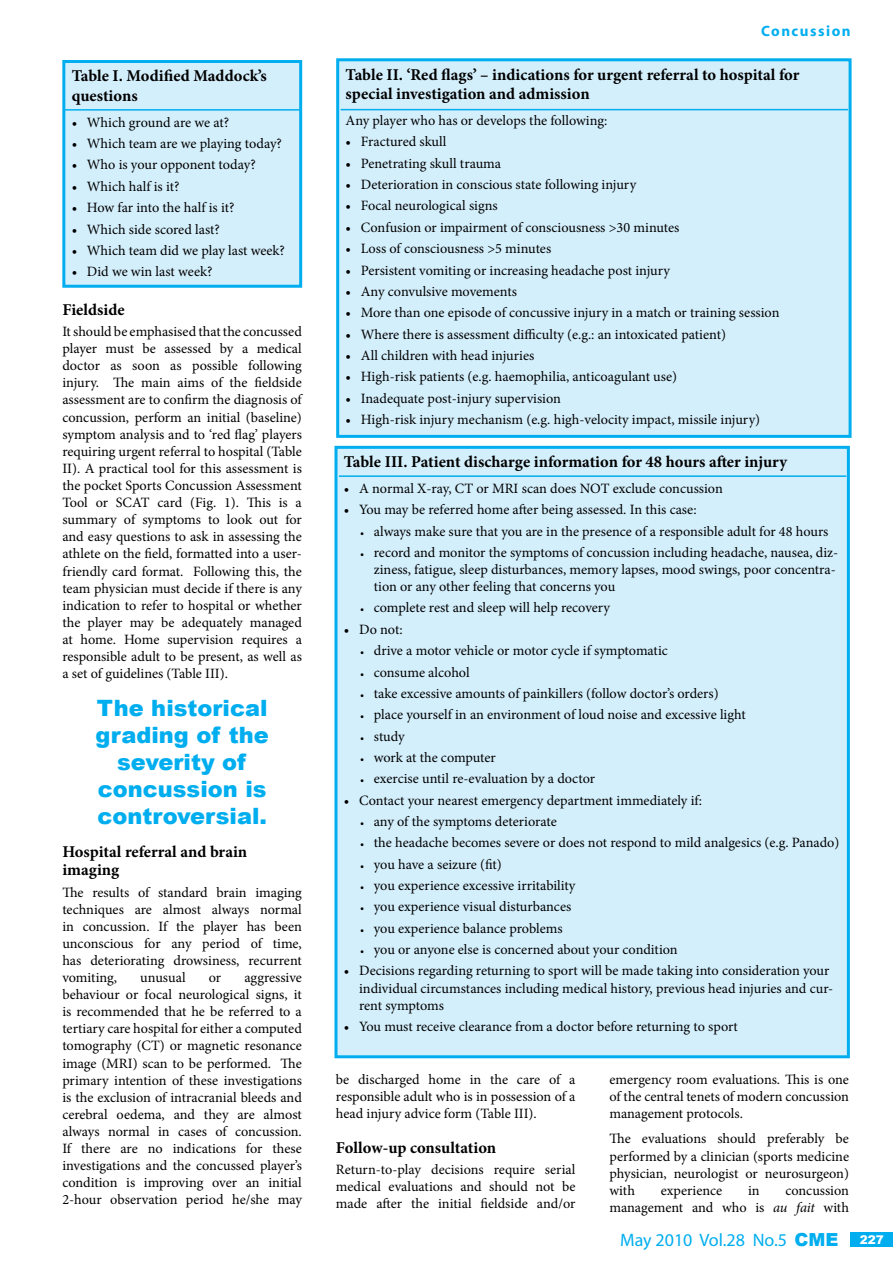
<style>
.page{position:relative;width:893px;height:1263px;background:#fff}
.page>*{position:absolute;margin:0;border:0;box-sizing:border-box;transform-origin:0 0}
.t1{font:900 22.5px/27px "Arial";color:#00aeef;text-align:center}
.t2{font:18px "Myriad";color:#00aeef}
.t3{font:700 16.5px/19.8px "Minion Pro";color:#000}
.t4{font:700 15px "Myriad";letter-spacing:.1em;color:#00aeef}
.t5{font:14.25px/17.1px "Minion Pro";color:#000;text-align:justify}
.t6{font:900 12px "Arial";color:#fff}
.s1{font-size:10.5px}
.s2{font-style:italic}
.s3{font-family:"Arial";font-weight:900}
</style>
<div class="page">
<div style="left:850px;top:1232px;width:43px;height:15px;background:#00aeef"></div>
<div style="left:64px;top:61px;width:237px;height:225px;background:#d4effc"></div>
<div style="left:62px;top:60px;width:240px;height:228px;border:3px solid #00aeef"></div>
<hr style="left:64px;top:109px;width:237px;height:2px;background:#00aeef">
<div style="left:338px;top:60px;width:512px;height:376px;background:#d4effc"></div>
<div style="left:336px;top:58px;width:516px;height:380px;border:3px solid #00aeef"></div>
<hr style="left:341px;top:109px;width:507px;height:1px;background:#00aeef">
<div style="left:336px;top:447px;width:512px;height:610px;background:#d4effc"></div>
<div style="left:334px;top:446px;width:516px;height:612px;border:3px solid #00aeef"></div>
<hr style="left:339px;top:475px;width:507px;height:2px;background:#00aeef">
<p class="t3" style="left:72px;top:66px;width:196px">Table I. Modified Maddock’s questions</p>
<p class="t5" style="left:72px;top:114px;width:159px">• Which ground are we at?</p>
<p class="t5" style="left:72px;top:135px;width:212px">• Which team are we playing today?</p>
<p class="t5" style="left:72px;top:156px;width:186px">• Who is your opponent today?</p>
<p class="t5" style="left:72px;top:178px;width:109px">• Which half is it?</p>
<p class="t5" style="left:72px;top:199px;width:164px">• How far into the half is it?</p>
<p class="t5" style="left:72px;top:220px;width:150px">• Which side scored last?</p>
<p class="t5" style="left:72px;top:242px;width:215px">• Which team did we play last week?</p>
<p class="t5" style="left:72px;top:263px;width:142px">• Did we win last week?</p>
<p class="t3" style="left:62px;top:299px;width:64px">Fieldside</p>
<p class="t5" style="left:62px;top:323px;width:241px">It should be emphasised that the concussed player must be assessed by a medical doctor as soon as possible following injury. The main aims of the fieldside assessment are to confirm the diagnosis of concussion, perform an initial (baseline) symptom analysis and to ‘red flag’ players requiring urgent referral to hospital (Table II). A practical tool for this assessment is the pocket Sports Concussion Assessment Tool or SCAT card (Fig. 1). This is a summary of symptoms to look out for and easy questions to ask in assessing the athlete on the field, formatted into a user&shy;friendly card format. Following this, the team physician must decide if there is any indication to refer to hospital or whether the player may be adequately managed at home. Home supervision requires a responsible adult to be present, as well as a set of guidelines (Table III).</p>
<h1 class="t1" style="left:96px;top:694px;width:175px">The historical grading of the severity of concussion is controversial.</h1>
<p class="t3" style="left:62px;top:843px;width:186px;line-height:18px">Hospital referral and brain imaging</p>
<p class="t5" style="left:62px;top:883px;width:241px">The results of standard brain imaging techniques are almost always normal in concussion. If the player has been unconscious for any period of time, has deteriorating drowsiness, recurrent vomiting,</p>
<p class="t5" style="left:140px;top:969px;width:47px">unusual</p>
<p class="t5" style="left:209px;top:969px;width:14px">or</p>
<p class="t5" style="left:62px;top:969px;width:241px;text-indent:182px">aggressive behaviour or focal neurological signs, it is recommended that he be referred to a tertiary care hospital for either a computed tomography (CT) or magnetic resonance image (MRI) scan to be performed. The primary intention of these investigations is the exclusion of intracranial bleeds and cerebral oedema, and they are almost always normal in cases of concussion.<br>If there are no indications for these investigations and the concussed player’s condition is improving over an initial 2-hour observation period he/she may</p>
<p class="t4" style="left:761px;top:24px;width:91px">Concussion</p>
<p class="t3" style="left:346px;top:64px;width:455px">Table II. ‘Red flags’ – indications for urgent referral to hospital for special investigation and admission</p>
<p class="t5" style="left:346px;top:112px;width:263px">Any player who has or develops the following:</p>
<p class="t5" style="left:346px;top:133px;width:102px">• Fractured skull</p>
<p class="t5" style="left:346px;top:155px;width:157px">• Penetrating skull trauma</p>
<p class="t5" style="left:346px;top:176px;width:292px">• Deterioration in conscious state following injury</p>
<p class="t5" style="left:346px;top:197px;width:154px">• Focal neurological signs</p>
<p class="t5" style="left:346px;top:219px;width:335px">• Confusion or impairment of consciousness &gt;30 minutes</p>
<p class="t5" style="left:346px;top:240px;width:207px">• Loss of consciousness &gt;5 minutes</p>
<p class="t5" style="left:346px;top:261px;width:326px">• Persistent vomiting or increasing headache post injury</p>
<p class="t5" style="left:346px;top:283px;width:173px">• Any convulsive movements</p>
<p class="t5" style="left:346px;top:304px;width:435px">• More than one episode of concussive injury in a match or training session</p>
<p class="t5" style="left:346px;top:326px;width:382px">• Where there is assessment difficulty (e.g.: an intoxicated patient)</p>
<p class="t5" style="left:346px;top:347px;width:190px">• All children with head injuries</p>
<p class="t5" style="left:346px;top:368px;width:333px">• High-risk patients (e.g. haemophilia, anticoagulant use)</p>
<p class="t5" style="left:346px;top:390px;width:217px">• Inadequate post-injury supervision</p>
<p class="t5" style="left:346px;top:411px;width:416px">• High-risk injury mechanism (e.g. high-velocity impact, missile injury)</p>
<p class="t3" style="left:344px;top:452px;width:445px">Table III. Patient discharge information for 48 hours after injury</p>
<p class="t5" style="left:344px;top:480px;width:380px">• A normal X-ray, CT or MRI scan does NOT exclude concussion</p>
<p class="t5" style="left:344px;top:501px;width:354px">• You may be referred home after being assessed. In this case:</p>
<p class="t5" style="left:360px;top:522px;width:470px"><span class="s1">•</span> always make sure that you are in the presence of a responsible adult for 48 hours</p>
<p class="t5" style="left:374px;top:544px;width:466px;text-align:left;text-indent:-14px"><span class="s1">•</span> record and monitor the symptoms of concussion including headache, nausea, diz&shy;ziness, fatigue, sleep disturbances, memory lapses, mood swings, poor concentra&shy;tion or any other feeling that concerns you</p>
<p class="t5" style="left:360px;top:599px;width:252px"><span class="s1">•</span> complete rest and sleep will help recovery</p>
<p class="t5" style="left:344px;top:621px;width:60px">• Do not:</p>
<p class="t5" style="left:360px;top:642px;width:309px"><span class="s1">•</span> drive a motor vehicle or motor cycle if symptomatic</p>
<p class="t5" style="left:360px;top:663px;width:111px"><span class="s1">•</span> consume alcohol</p>
<p class="t5" style="left:360px;top:685px;width:360px"><span class="s1">•</span> take excessive amounts of painkillers (follow doctor’s orders)</p>
<p class="t5" style="left:360px;top:706px;width:387px"><span class="s1">•</span> place yourself in an environment of loud noise and excessive light</p>
<p class="t5" style="left:360px;top:727px;width:46px"><span class="s1">•</span> study</p>
<p class="t5" style="left:360px;top:749px;width:137px"><span class="s1">•</span> work at the computer</p>
<p class="t5" style="left:360px;top:770px;width:236px"><span class="s1">•</span> exercise until re-evaluation by a doctor</p>
<p class="t5" style="left:344px;top:791px;width:360px">• Contact your nearest emergency department immediately if:</p>
<p class="t5" style="left:360px;top:813px;width:198px"><span class="s1">•</span> any of the symptoms deteriorate</p>
<p class="t5" style="left:360px;top:834px;width:481px"><span class="s1">•</span> the headache becomes severe or does not respond to mild analgesics (e.g. Panado)</p>
<p class="t5" style="left:360px;top:856px;width:143px"><span class="s1">•</span> you have a seizure (fit)</p>
<p class="t5" style="left:360px;top:877px;width:217px"><span class="s1">•</span> you experience excessive irritability</p>
<p class="t5" style="left:360px;top:898px;width:213px"><span class="s1">•</span> you experience visual disturbances</p>
<p class="t5" style="left:360px;top:920px;width:204px"><span class="s1">•</span> you experience balance problems</p>
<p class="t5" style="left:360px;top:941px;width:319px"><span class="s1">•</span> you or anyone else is concerned about your condition</p>
<p class="t5" style="left:359px;top:962px;width:476px;text-align:left;text-indent:-15px">• Decisions regarding returning to sport will be made taking into consideration your individual circumstances including medical history, previous head injuries and cur&shy;rent symptoms</p>
<p class="t5" style="left:344px;top:1018px;width:395px">• You must receive clearance from a doctor before returning to sport</p>
<p class="t5" style="left:336px;top:1070px;width:241px">be discharged home in the care of a responsible adult who is in possession of a head injury advice form (Table III).</p>
<p class="t3" style="left:336px;top:1137px;width:162px">Follow-up consultation</p>
<p class="t5" style="left:336px;top:1161px;width:241px">Return-to-play decisions require serial medical evaluations and should not be made after the initial fieldside and/or</p>
<p class="t5" style="left:609px;top:1070px;width:241px">emergency room evaluations. This is one of the central tenets of modern concussion management protocols.</p>
<p class="t5" style="left:609px;top:1130px;width:241px">The evaluations should preferably be performed by a clinician (sports medicine physician, neurologist or neurosurgeon) with</p>
<p class="t5" style="left:609px;top:1182px;width:241px;text-align:right">concussion<br>management and who is <span class="s2">au fait</span> with</p>
<p class="t5" style="left:661px;top:1182px;width:63px">experience</p>
<p class="t5" style="left:748px;top:1182px;width:13px">in</p>
<p class="t2" style="left:620px;top:1231px;width:220px">May 2010 Vol.28 No.5 <span class="s3">CME</span></p>
<p class="t6" style="left:860px;top:1231px;width:26px">227</p>
</div>
